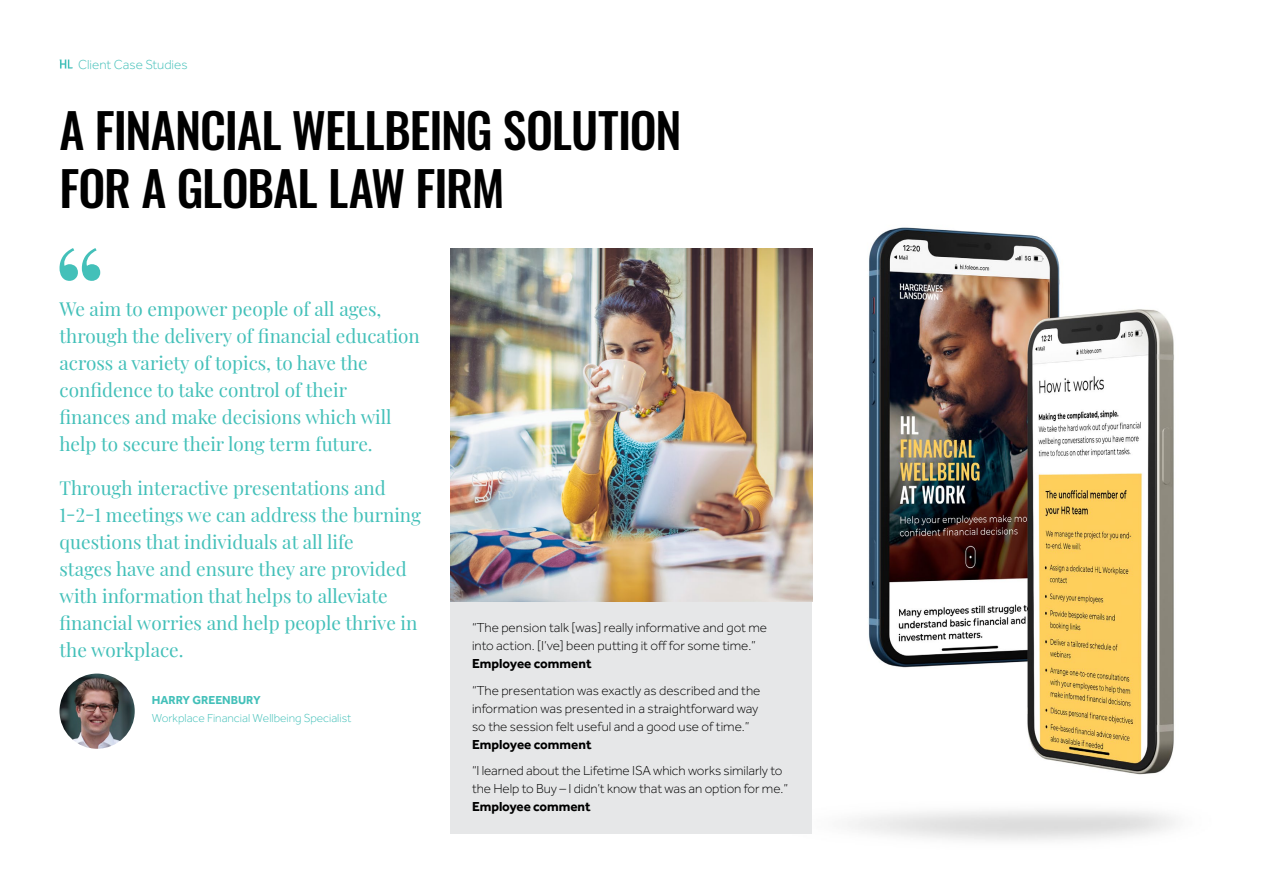
<style>
.page{position:relative;width:1263px;height:893px;background:#fff}
.page>*{position:absolute;margin:0;border:0;box-sizing:border-box;transform-origin:0 0}
.t1{font:500 48px/57.6px "Oswald";letter-spacing:-.02em;color:#000}
.t2{font:18.9px/27px "Playfair Display";color:#43c0b9}
.t3{font:300 13.5px/18px "Effra";color:#000}
.t4{font:700 13.5px "Effra";color:#000}
.t5{font:300 13.5px "Effra";color:#43c0b9}
.t6{font:300 12px "Effra";color:#43c0b9}
.t7{font:700 12px "Effra";color:#43c0b9}
</style>
<div class="page">
<img style="left:551px;top:227px;width:624px;height:614px">
<svg style="left:60px;top:60px;width:13px;height:9px"></svg>
<svg style="left:60px;top:248px;width:40px;height:33px"></svg>
<img style="left:60px;top:674px;width:75px;height:75px;border-radius:38px">
<div style="left:451px;top:602px;width:361px;height:231px;background:#e6e7e8"></div>
<img style="left:451px;top:248px;width:361px;height:354px">
<p class="t5" style="left:78px;top:56px;width:111px">Client Case Studies</p>
<h1 class="t1" style="left:60px;top:105px;width:624px">A FINANCIAL WELLBEING SOLUTION<br>FOR A GLOBAL LAW FIRM</h1>
<p class="t2" style="left:60px;top:293px;width:362px">We aim to empower people of all ages, through the delivery of financial education across a variety of topics, to have the confidence to take control of their finances and make decisions which will help to secure their long term future.</p>
<p class="t2" style="left:60px;top:472px;width:363px">Through interactive presentations and 1-2-1 meetings we can address the burning questions that individuals at all life<br>stages have and ensure they are provided with information that helps to alleviate financial worries and help people thrive in the workplace.</p>
<p class="t7" style="left:152px;top:693px;width:111px">HARRY GREENBURY</p>
<p class="t6" style="left:152px;top:711px;width:201px">Workplace Financial Wellbeing Specialist</p>
<p class="t3" style="left:472px;top:619px;width:297px">“The pension talk [was] really informative and got me into action. [I’ve] been putting it off for some time.”</p>
<p class="t4" style="left:472px;top:655px;width:121px">Employee comment</p>
<p class="t3" style="left:472px;top:681px;width:290px">“The presentation was exactly as described and the information was presented in a straightforward way so the session felt useful and a good use of time.”</p>
<p class="t4" style="left:472px;top:736px;width:121px">Employee comment</p>
<p class="t3" style="left:472px;top:762px;width:317px">“I learned about the Lifetime ISA which works similarly to the Help to Buy – I didn’t know that was an option for me.”</p>
<p class="t4" style="left:472px;top:798px;width:120px">Employee comment</p>
</div>
